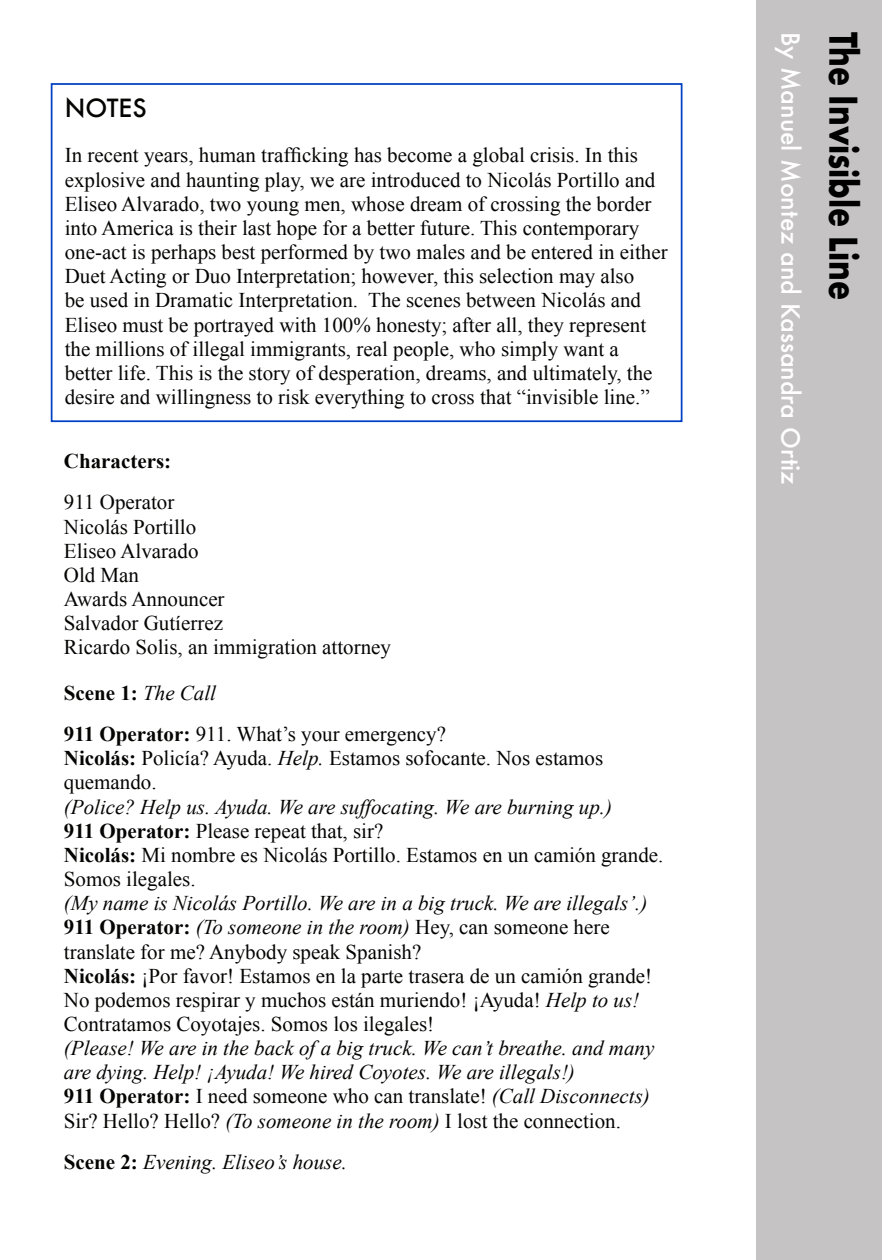
<style>
.page{position:relative;width:882px;height:1260px;background:#fff}
.page>*{position:absolute;margin:0;border:0;box-sizing:border-box;transform-origin:0 0}
.t1{font:42px "Futura Bold Fc";color:#000;scale:.8 1}
.t2{font:500 24.5px "Futura";color:#fff}
.Notes_Paragraph{font:500 24.5px "Futura";color:#040503}
.t3{font:21px/24.2px "Times New Roman";color:#040503}
.t4{font:italic 21px "Times New Roman";color:#040503}
.t5{font:700 21px "Times New Roman";color:#040503}
.s1{font-weight:400;font-style:italic}
.s2{font-weight:700}
.s3{font-style:italic}
.s4{font-weight:700;font-style:normal}
</style>
<div class="page">
<div style="left:756px;top:0;width:126px;height:1260px;background:#c5c3c4"></div>
<div style="left:51px;top:83px;width:631px;height:339px;border:2px solid #0040c2"></div>
<p class="Notes_Paragraph" style="left:65px;top:91px;width:84px">NOTES</p>
<p class="t3" style="left:65px;top:143px;width:605px">In recent years, human trafficking has become a global crisis. In this explosive and haunting play, we are introduced to Nicolás Portillo and Eliseo Alvarado, two young men, whose dream of crossing the border into America is their last hope for a better future. This contemporary one-act is perhaps best performed by two males and be entered in either Duet Acting or Duo Interpretation; however, this selection may also<br>be used in Dramatic Interpretation. The scenes between Nicolás and Eliseo must be portrayed with 100% honesty; after all, they represent the millions of illegal immigrants, real people, who simply want a better life. This is the story of desperation, dreams, and ultimately, the desire and willingness to risk everything to cross that “invisible line.”</p>
<p class="t5" style="left:64px;top:446px;width:109px">Characters:</p>
<p class="t3" style="left:64px;top:490px;width:136px">911 Operator<br>Nicolás Portillo<br>Eliseo Alvarado</p>
<p class="t3" style="left:64px;top:562px;width:77px">Old Man</p>
<p class="t3" style="left:64px;top:587px;width:162px">Awards Announcer</p>
<p class="t3" style="left:64px;top:611px;width:161px">Salvador Gutíerrez</p>
<p class="t3" style="left:64px;top:635px;width:329px">Ricardo Solis, an immigration attorney</p>
<p class="t5" style="left:64px;top:678px;width:154px">Scene 1: <span class="s1">The Call</span></p>
<p class="t3" style="left:64px;top:722px;width:601px"><span class="s2">911 Operator:</span> 911. What’s your emergency?<br><span class="s2">Nicolás:</span> Policía? Ayuda. <span class="s3">Help.</span> Estamos sofocante. Nos estamos quemando.<br><span class="s3">(Police? Help us. Ayuda. We are suffocating. We are burning up.)<br></span><span class="s2">911 Operator:</span> Please repeat that, sir?<br><span class="s2">Nicolás:</span> Mi nombre es Nicolás Portillo. Estamos en un camión grande.<br>Somos ilegales.<br><span class="s3">(My name is Nicolás Portillo. We are in a big truck. We are illegals’.)<br></span><span class="s2">911 Operator:</span> <span class="s3">(To someone in the room)</span> Hey, can someone here translate for me? Anybody speak Spanish?<br><span class="s2">Nicolás:</span> ¡Por favor! Estamos en la parte trasera de un camión grande!<br>No podemos respirar y muchos están muriendo! ¡Ayuda! <span class="s3">Help to us!<br></span>Contratamos Coyotajes. Somos los ilegales!<br><span class="s3">(Please! We are in the back of a big truck. We can’t breathe. and many are dying. Help! ¡Ayuda! We hired Coyotes. We are illegals!)<br></span><span class="s2">911 Operator:</span> I need someone who can translate! <span class="s3">(Call Disconnects)<br></span>Sir? Hello? Hello? <span class="s3">(To someone in the room)</span> I lost the connection.</p>
<p class="t4" style="left:64px;top:1148px;width:285px"><span class="s4">Scene 2:</span> Evening. Eliseo’s house.</p>
<p class="t2" style="left:807px;top:32px;width:455px;rotate:90deg">By Manuel Montez and Kassandra Ortiz</p>
<h1 class="t1" style="left:869px;top:32px;width:337px;rotate:90deg">The Invisible Line</h1>
</div>
